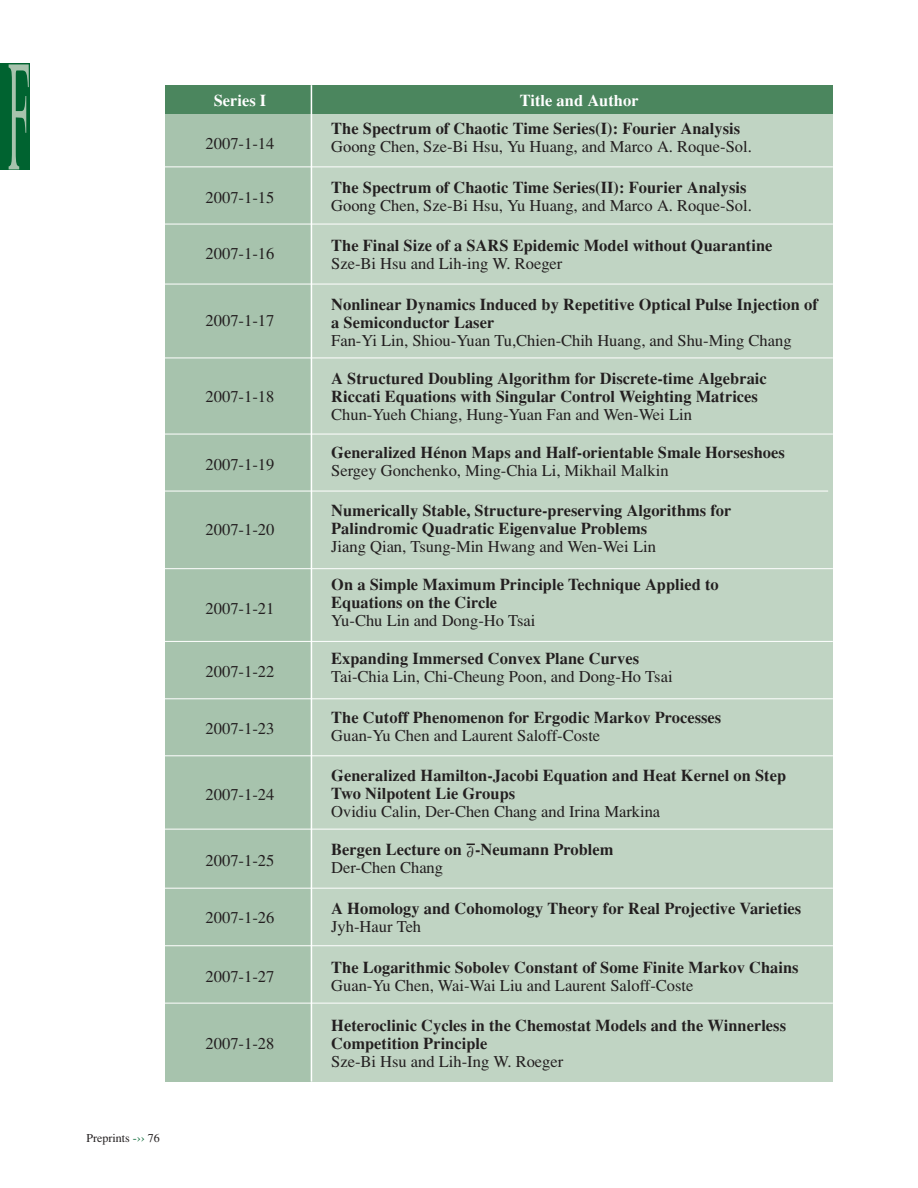
<style>
.page{position:relative;width:918px;height:1188px;background:#fff}
.page>*{position:absolute;margin:0;border:0;box-sizing:border-box;transform-origin:0 0}
.t1{font:700 16.5px/18px "Times";color:#231f20}
.t2{font:16.5px "Times";color:#231f20}
.t3{font:700 16.5px "Times";color:#fff}
.t4{font:12px "Times";color:#231f20}
.s1{color:#006330}
</style>
<div class="page">
<div style="left:0;top:64px;width:30px;height:106px;background:#006330"></div>
<svg style="left:9px;top:64px;width:20px;height:105px"></svg>
<div style="left:166px;top:85px;width:667px;height:997px;background:#c0d4c3"></div>
<div style="left:166px;top:85px;width:146px;height:997px;background:#a7c3ad"></div>
<hr style="left:160px;top:166px;width:673px;height:1px;background:#fff">
<hr style="left:160px;top:284px;width:673px;height:1px;background:#fff">
<hr style="left:160px;top:224px;width:673px;height:1px;background:#fff">
<hr style="left:160px;top:358px;width:673px;height:1px;background:#fff">
<hr style="left:160px;top:434px;width:673px;height:1px;background:#fff">
<hr style="left:155px;top:491px;width:673px;height:1px;background:#fff">
<hr style="left:160px;top:568px;width:673px;height:1px;background:#fff">
<hr style="left:160px;top:641px;width:673px;height:1px;background:#fff">
<hr style="left:160px;top:698px;width:673px;height:1px;background:#fff">
<hr style="left:160px;top:945px;width:673px;height:1px;background:#fff">
<hr style="left:160px;top:888px;width:673px;height:1px;background:#fff">
<hr style="left:160px;top:755px;width:673px;height:1px;background:#fff">
<hr style="left:160px;top:829px;width:673px;height:1px;background:#fff">
<hr style="left:160px;top:1003px;width:673px;height:1px;background:#fff">
<div style="left:166px;top:85px;width:667px;height:29px;background:#4b865e"></div>
<hr style="left:311px;top:85px;width:1px;height:997px;background:#fff">
<p class="t4" style="left:87px;top:1134px;width:75px">Preprints <span class="s1">-››</span> 76</p>
<p class="t3" style="left:214px;top:94px;width:54px">Series I</p>
<p class="t3" style="left:520px;top:94px;width:120px">Title and Author</p>
<p class="t2" style="left:206px;top:137px;width:70px">2007-1-14</p>
<p class="t2" style="left:206px;top:192px;width:70px">2007-1-15</p>
<p class="t2" style="left:206px;top:247px;width:70px">2007-1-16</p>
<p class="t2" style="left:206px;top:314px;width:70px">2007-1-17</p>
<p class="t2" style="left:206px;top:390px;width:70px">2007-1-18</p>
<p class="t2" style="left:206px;top:458px;width:70px">2007-1-19</p>
<p class="t2" style="left:206px;top:523px;width:70px">2007-1-20</p>
<p class="t2" style="left:206px;top:602px;width:70px">2007-1-21</p>
<p class="t2" style="left:206px;top:665px;width:70px">2007-1-22</p>
<p class="t2" style="left:206px;top:722px;width:70px">2007-1-23</p>
<p class="t2" style="left:206px;top:789px;width:70px">2007-1-24</p>
<p class="t2" style="left:206px;top:854px;width:70px">2007-1-25</p>
<p class="t2" style="left:206px;top:911px;width:70px">2007-1-26</p>
<p class="t2" style="left:206px;top:971px;width:70px">2007-1-27</p>
<p class="t2" style="left:206px;top:1038px;width:70px">2007-1-28</p>
<p class="t1" style="left:331px;top:121px;width:410px">The Spectrum of Chaotic Time Series(I): Fourier Analysis</p>
<p class="t2" style="left:331px;top:140px;width:422px">Goong Chen, Sze-Bi Hsu, Yu Huang, and Marco A. Roque-Sol.</p>
<p class="t1" style="left:331px;top:179px;width:417px">The Spectrum of Chaotic Time Series(II): Fourier Analysis</p>
<p class="t2" style="left:331px;top:199px;width:422px">Goong Chen, Sze-Bi Hsu, Yu Huang, and Marco A. Roque-Sol.</p>
<p class="t1" style="left:331px;top:238px;width:443px">The Final Size of a SARS Epidemic Model without Quarantine</p>
<p class="t2" style="left:331px;top:258px;width:233px">Sze-Bi Hsu and Lih-ing W. Roeger</p>
<p class="t1" style="left:331px;top:297px;width:488px">Nonlinear Dynamics Induced by Repetitive Optical Pulse Injection of a Semiconductor Laser</p>
<p class="t2" style="left:331px;top:334px;width:462px">Fan-Yi Lin, Shiou-Yuan Tu,Chien-Chih Huang, and Shu-Ming Chang</p>
<p class="t1" style="left:331px;top:371px;width:437px">A Structured Doubling Algorithm for Discrete-time Algebraic<br>Riccati Equations with Singular Control Weighting Matrices</p>
<p class="t2" style="left:331px;top:408px;width:362px">Chun-Yueh Chiang, Hung-Yuan Fan and Wen-Wei Lin</p>
<p class="t1" style="left:331px;top:445px;width:455px">Generalized Hénon Maps and Half-orientable Smale Horseshoes</p>
<p class="t2" style="left:331px;top:464px;width:339px">Sergey Gonchenko, Ming-Chia Li, Mikhail Malkin</p>
<p class="t1" style="left:331px;top:503px;width:402px">Numerically Stable, Structure-preserving Algorithms for<br>Palindromic Quadratic Eigenvalue Problems</p>
<p class="t2" style="left:331px;top:541px;width:326px">Jiang Qian, Tsung-Min Hwang and Wen-Wei Lin</p>
<p class="t1" style="left:331px;top:577px;width:389px">On a Simple Maximum Principle Technique Applied to<br>Equations on the Circle</p>
<p class="t2" style="left:331px;top:615px;width:206px">Yu-Chu Lin and Dong-Ho Tsai</p>
<p class="t1" style="left:331px;top:651px;width:309px">Expanding Immersed Convex Plane Curves</p>
<p class="t2" style="left:331px;top:671px;width:343px">Tai-Chia Lin, Chi-Cheung Poon, and Dong-Ho Tsai</p>
<p class="t1" style="left:331px;top:710px;width:392px">The Cutoff Phenomenon for Ergodic Markov Processes</p>
<p class="t2" style="left:331px;top:729px;width:271px">Guan-Yu Chen and Laurent Saloff-Coste</p>
<p class="t1" style="left:331px;top:768px;width:457px">Generalized Hamilton-Jacobi Equation and Heat Kernel on Step<br>Two Nilpotent Lie Groups</p>
<p class="t2" style="left:331px;top:806px;width:331px">Ovidiu Calin, Der-Chen Chang and Irina Markina</p>
<p class="t1" style="left:467px;top:835px;width:10px">–</p>
<p class="t1" style="left:331px;top:842px;width:284px">Bergen Lecture on ∂-Neumann Problem</p>
<p class="t2" style="left:331px;top:862px;width:113px">Der-Chen Chang</p>
<p class="t1" style="left:331px;top:901px;width:472px">A Homology and Cohomology Theory for Real Projective Varieties</p>
<p class="t2" style="left:331px;top:921px;width:92px">Jyh-Haur Teh</p>
<p class="t1" style="left:331px;top:960px;width:469px">The Logarithmic Sobolev Constant of Some Finite Markov Chains</p>
<p class="t2" style="left:331px;top:979px;width:364px">Guan-Yu Chen, Wai-Wai Liu and Laurent Saloff-Coste</p>
<p class="t1" style="left:331px;top:1018px;width:456px">Heteroclinic Cycles in the Chemostat Models and the Winnerless<br>Competition Principle</p>
<p class="t2" style="left:331px;top:1056px;width:234px">Sze-Bi Hsu and Lih-Ing W. Roeger</p>
</div>
